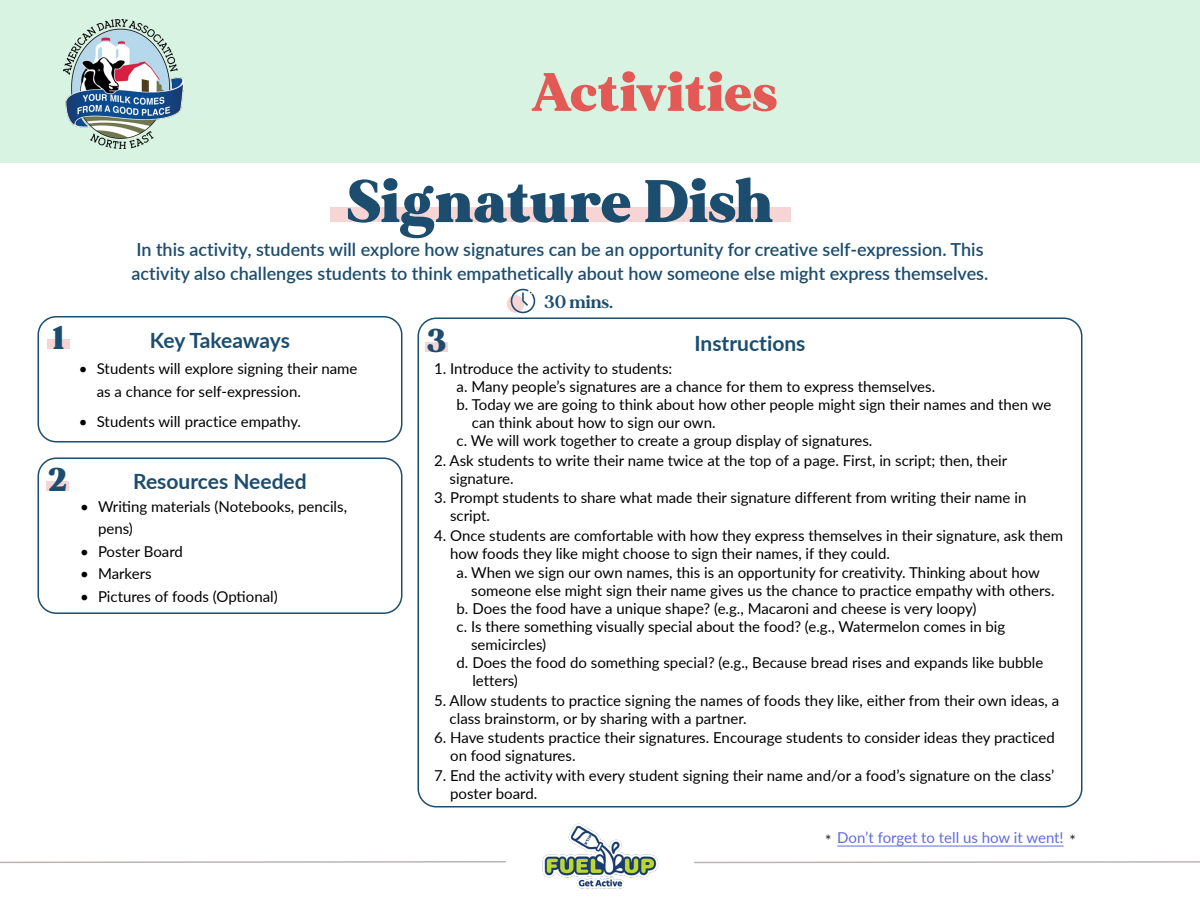
<style>
.page{position:relative;width:1200px;height:900px;background:#fff}
.page>*{position:absolute;margin:0;border:0;box-sizing:border-box;transform-origin:0 0}
.t1{font:900 60px "MADE Mirage";letter-spacing:.01em;color:#1c4d6e}
.t2{font:900 54px "MADE Mirage";letter-spacing:.02em;color:#e35955}
.t3{font:900 33px "MADE Mirage";color:#1c4d6e}
.t4{font:700 21px "Lato";color:#1c4d6e}
.t5{font:600 18px/24px "Lato";color:#1c4d6e}
.t6{font:700 18px "MADE Mirage";letter-spacing:.015em;color:#1c4d6e}
.t7{font:15px/18px "Lato";color:#000}
.t8{font:15px "Lato";color:#616cda}
.t9{font:15px "Lato";color:#1a1a1a}
</style>
<div class="page">
<div style="left:0;top:0;width:1200px;height:163px;background:#d8f3e2"></div>
<svg style="left:694px;top:861px;width:506px;height:3px"></svg>
<svg style="left:0;top:861px;width:506px;height:2px"></svg>
<hr style="left:837px;top:846px;width:227px;height:1px;background:#616cda">
<img style="left:64px;top:20px;width:120px;height:129px">
<div style="left:330px;top:207px;width:460px;height:15px;background:#f8d5d5"></div>
<div style="left:38px;top:316px;width:364px;height:126px;border:2px solid #1c4d6e;border-radius:18px"></div>
<div style="left:38px;top:458px;width:364px;height:156px;border:2px solid #1c4d6e;border-radius:18px"></div>
<div style="left:417px;top:318px;width:665px;height:490px;border:2px solid #1c4d6e;border-radius:18px"></div>
<div style="left:46px;top:481px;width:23px;height:10px;background:#f8d5d5"></div>
<div style="left:425px;top:342px;width:23px;height:10px;background:#f8d5d5"></div>
<div style="left:47px;top:339px;width:23px;height:10px;background:#f8d5d5"></div>
<img style="left:542px;top:823px;width:117px;height:66px">
<div style="left:507px;top:295px;width:17px;height:18px;background:#f8d5d5;border-radius:50%"></div>
<svg style="left:511px;top:289px;width:24px;height:24px"></svg>
<h2 class="t2" style="left:532px;top:55px;width:247px">Activities</h2>
<h1 class="t1" style="left:348px;top:160px;width:426px">Signature Dish</h1>
<p class="t5" style="left:132px;top:237px;width:858px">In this activity, students will explore how signatures can be an opportunity for creative self-expression. This activity also challenges students to think empathetically about how someone else might express themselves.</p>
<p class="t6" style="left:544px;top:290px;width:71px">30 mins.</p>
<h3 class="t3" style="left:52px;top:315px;width:14px">1</h3>
<h3 class="t3" style="left:427px;top:318px;width:21px">3</h3>
<p class="t7" style="left:97px;top:357px;width:262px;line-height:22.5px;text-indent:-18px">• Students will explore signing their name as a chance for self-expression.</p>
<p class="t7" style="left:79px;top:412px;width:224px">• Students will practice empathy.</p>
<h3 class="t4" style="left:150px;top:325px;width:142px">Key Takeaways</h3>
<h3 class="t4" style="left:694px;top:327px;width:113px">Instructions</h3>
<p class="t7" style="left:434px;top:359px;width:240px">1. Introduce the activity to students:</p>
<p class="t7" style="left:457px;top:377px;width:480px">a. Many people’s signatures are a chance for them to express themselves.</p>
<p class="t7" style="left:457px;top:395px;width:596px">b. Today we are going to think about how other people might sign their names and then we</p>
<p class="t7" style="left:472px;top:413px;width:245px">can think about how to sign our own.</p>
<p class="t7" style="left:457px;top:431px;width:417px">c. We will work together to create a group display of signatures.</p>
<p class="t7" style="left:450px;top:450px;width:559px;text-indent:-16px">2. Ask students to write their name twice at the top of a page. First, in script; then, their signature.</p>
<p class="t7" style="left:450px;top:488px;width:578px;text-indent:-16px">3. Prompt students to share what made their signature different from writing their name in script.</p>
<p class="t7" style="left:450px;top:525px;width:615px;text-indent:-16px">4. Once students are comfortable with how they express themselves in their signature, ask them how foods they like might choose to sign their names, if they could.</p>
<p class="t7" style="left:457px;top:563px;width:585px">a. When we sign our own names, this is an opportunity for creativity. Thinking about how</p>
<p class="t7" style="left:471px;top:581px;width:585px">someone else might sign their name gives us the chance to practice empathy with others.</p>
<p class="t7" style="left:457px;top:599px;width:521px">b. Does the food have a unique shape? (e.g., Macaroni and cheese is very loopy)</p>
<p class="t7" style="left:457px;top:617px;width:550px">c. Is there something visually special about the food? (e.g., Watermelon comes in big</p>
<p class="t7" style="left:471px;top:635px;width:77px">semicircles)</p>
<p class="t7" style="left:457px;top:653px;width:588px">d. Does the food do something special? (e.g., Because bread rises and expands like bubble</p>
<p class="t7" style="left:472px;top:671px;width:47px">letters)</p>
<p class="t7" style="left:450px;top:690px;width:611px;text-indent:-16px">5. Allow students to practice signing the names of foods they like, either from their own ideas, a class brainstorm, or by sharing with a partner.</p>
<p class="t7" style="left:450px;top:728px;width:606px;text-indent:-16px">6. Have students practice their signatures. Encourage students to consider ideas they practiced on food signatures.</p>
<p class="t7" style="left:450px;top:765px;width:606px;text-indent:-16px">7. End the activity with every student signing their name and/or a food’s signature on the class’ poster board.</p>
<h3 class="t3" style="left:48px;top:457px;width:20px">2</h3>
<h3 class="t4" style="left:133px;top:466px;width:175px">Resources Needed</h3>
<p class="t7" style="left:98px;top:495px;width:251px;line-height:22.5px;text-indent:-18px">• Writing materials (Notebooks, pencils, pens)</p>
<p class="t7" style="left:80px;top:542px;width:104px">• Poster Board</p>
<p class="t7" style="left:80px;top:564px;width:73px">• Markers</p>
<p class="t7" style="left:80px;top:587px;width:199px">• Pictures of foods (Optional)</p>
<p class="t8" style="left:837px;top:826px;width:228px">Don’t forget to tell us how it went!</p>
<p class="t9" style="left:825px;top:830px;width:8px">*</p>
<p class="t9" style="left:1070px;top:830px;width:8px">*</p>
</div>
